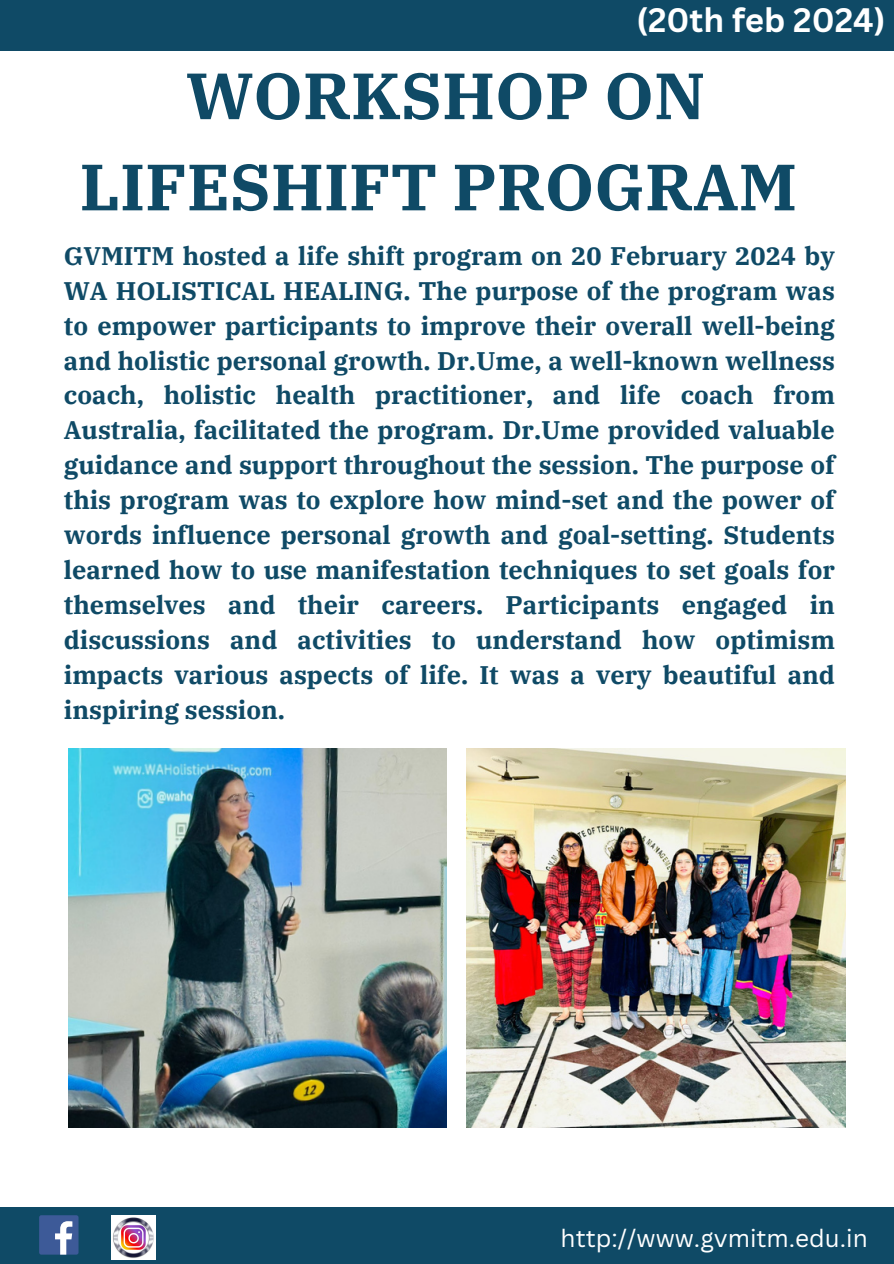
<style>
.page{position:relative;width:894px;height:1264px;background:#fff}
.page>*{position:absolute;margin:0;border:0;box-sizing:border-box;transform-origin:0 0}
.t1{font:700 65.25px/91.2px "IBM Plex Serif";color:#0f4a66;text-align:center}
.t2{font:700 33px "Canva Sans";color:#fff}
.t3{font:700 25.35px/34.8px "IBM Plex Serif";color:#0f4a66;text-align:justify}
.t4{font:24.3px "Canva Sans";color:#fff}
</style>
<div class="page">
<div style="left:0;top:0;width:893px;height:1263px;background:#0f4a66"></div>
<div style="left:0;top:51px;width:893px;height:1158px;background:#fff"></div>
<img style="left:68px;top:749px;width:378px;height:378px">
<img style="left:466px;top:749px;width:379px;height:378px">
<div style="left:0;top:1207px;width:893px;height:56px;background:#0f4a66"></div>
<div style="left:39px;top:1215px;width:39px;height:39px;background:#3d5a98;border-radius:2px"></div>
<svg style="left:55px;top:1221px;width:17px;height:33px"></svg>
<img style="left:112px;top:1215px;width:44px;height:44px">
<h2 class="t2" style="left:636px;top:-4px;width:250px">(20th feb 2024)</h2>
<h1 class="t1" style="left:79px;top:49px;width:718px">WORKSHOP ON<br>LIFESHIFT PROGRAM</h1>
<p class="t3" style="left:64px;top:238px;width:772px">GVMITM hosted a life shift program on 20 February 2024 by WA HOLISTICAL HEALING. The purpose of the program was to empower participants to improve their overall well-being and holistic personal growth. Dr.Ume, a well-known wellness coach, holistic health practitioner, and life coach from Australia, facilitated the program. Dr.Ume provided valuable guidance and support throughout the session. The purpose of this program was to explore how mind-set and the power of words influence personal growth and goal-setting. Students learned how to use manifestation techniques to set goals for themselves and their careers. Participants engaged in discussions and activities to understand how optimism impacts various aspects of life. It was a very beautiful and inspiring session.</p>
<p class="t4" style="left:560px;top:1221px;width:308px">http://www.gvmitm.edu.in</p>
</div>
